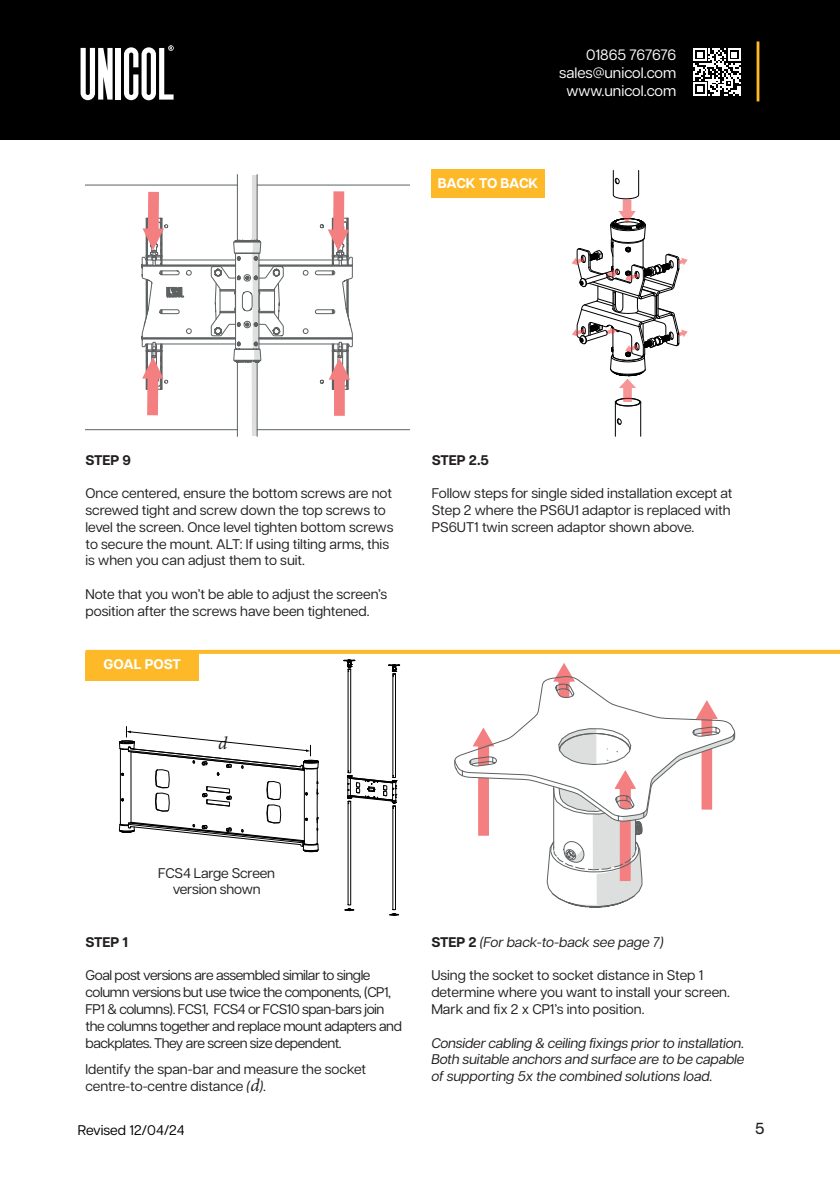
<style>
.page{position:relative;width:840px;height:1191px;background:#fff}
.page>*{position:absolute;margin:0;border:0;box-sizing:border-box;transform-origin:0 0}
.t1{font:italic 18px "Minion Pro";color:#231f20}
.t2{font:500 16px "Articulat CF";color:#231f20}
.t3{font:15px/18px "Articulat CF";color:#fff;text-align:right}
.t4{font:14px/16.8px "Articulat CF";letter-spacing:-.005em;color:#231f20}
.t5{font:14px/16.8px "Articulat CF";letter-spacing:-.03em;color:#231f20}
.t6{font:italic 14px/16.8px "Articulat CF";color:#231f20;text-align:justify}
.t7{font:700 14px "Articulat CF";color:#231f20}
.t8{font:14px "Articulat CF";color:#000}
.t9{font:700 14px "Articulat CF";letter-spacing:-.02em;color:#fff}
.t10{font:700 14px "Articulat CF";color:#fff}
.s1{font-style:italic}
.s2{font-family:"Minion Pro";font-style:italic;font-size:18px}
.s3{font-weight:700;font-style:normal}
</style>
<div class="page">
<div style="left:0;top:0;width:839px;height:140px;background:#000"></div>
<svg style="left:124px;top:45px;width:49px;height:55px"></svg>
<div style="left:116px;top:48px;width:5px;height:52px;background:#fff"></div>
<svg style="left:80px;top:48px;width:32px;height:52px"></svg>
<hr style="left:756px;top:41px;width:3px;height:60px;background:#fdb927">
<svg style="left:693px;top:48px;width:47px;height:48px"></svg>
<svg style="left:571px;top:170px;width:116px;height:266px"></svg>
<svg style="left:142px;top:174px;width:210px;height:262px"></svg>
<svg style="left:478px;top:663px;width:165px;height:244px"></svg>
<svg style="left:454px;top:676px;width:280px;height:145px"></svg>
<div style="left:85px;top:652px;width:114px;height:28px;background:#fdb927"></div>
<svg style="left:85px;top:650px;width:754px;height:4px;background:#fdba2b"></svg>
<svg style="left:343px;top:659px;width:57px;height:257px"></svg>
<svg style="left:118px;top:726px;width:201px;height:127px"></svg>
<div style="left:431px;top:169px;width:113px;height:28px;background:#fdb927"></div>
<p class="t3" style="left:559px;top:44px;width:118px">01865 767676 sales@unicol.com www.unicol.com</p>
<p class="t9" style="left:437px;top:173px;width:102px">BACK TO BACK</p>
<p class="t7" style="left:85px;top:449px;width:47px">STEP 9</p>
<p class="t4" style="left:85px;top:484px;width:309px">Once centered, ensure the bottom screws are not screwed tight and screw down the top screws to level the screen. Once level tighten bottom screws to secure the mount. ALT: If using tilting arms, this is when you can adjust them to suit.</p>
<p class="t4" style="left:85px;top:585px;width:303px">Note that you won’t be able to adjust the screen’s position after the screws have been tightened.</p>
<p class="t10" style="left:103px;top:654px;width:79px">GOAL POST</p>
<p class="t1" style="left:218px;top:730px;width:11px">d</p>
<p class="t7" style="left:431px;top:449px;width:59px">STEP 2.5</p>
<p class="t4" style="left:431px;top:484px;width:302px">Follow steps for single sided installation except at<br>Step 2 where the PS6U1 adaptor is replaced with<br>PS6UT1 twin screen adaptor shown above.</p>
<p class="t4" style="left:158px;top:864px;width:118px;line-height:16px;text-align:center">FCS4 Large Screen version shown</p>
<p class="t7" style="left:85px;top:931px;width:44px">STEP 1</p>
<p class="t5" style="left:85px;top:966px;width:318px">Goal post versions are assembled similar to single column versions but use twice the components, (CP1, FP1 &amp; columns). FCS1, FCS4 or FCS10 span-bars join the columns together and replace mount adapters and backplates. They are screen size dependent.</p>
<p class="t4" style="left:85px;top:1060px;width:282px">Identify the span-bar and measure the socket centre-to-centre distance <span class="s1">(</span><span class="s2">d</span><span class="s1">)</span>.</p>
<p class="t6" style="left:431px;top:932px;width:233px"><span class="s3">STEP 2</span> (For back-to-back see page 7)</p>
<p class="t4" style="left:431px;top:966px;width:300px">Using the socket to socket distance in Step 1 determine where you want to install your screen.<br>Mark and fix 2 x CP1’s into position.</p>
<p class="t6" style="left:431px;top:1033px;width:314px">Consider cabling &amp; ceiling fixings prior to installation.<br>Both suitable anchors and surface are to be capable of supporting 5x the combined solutions load.</p>
<p class="t8" style="left:78px;top:1119px;width:108px">Revised 12/04/24</p>
<p class="t2" style="left:754px;top:1117px;width:11px">5</p>
</div>
